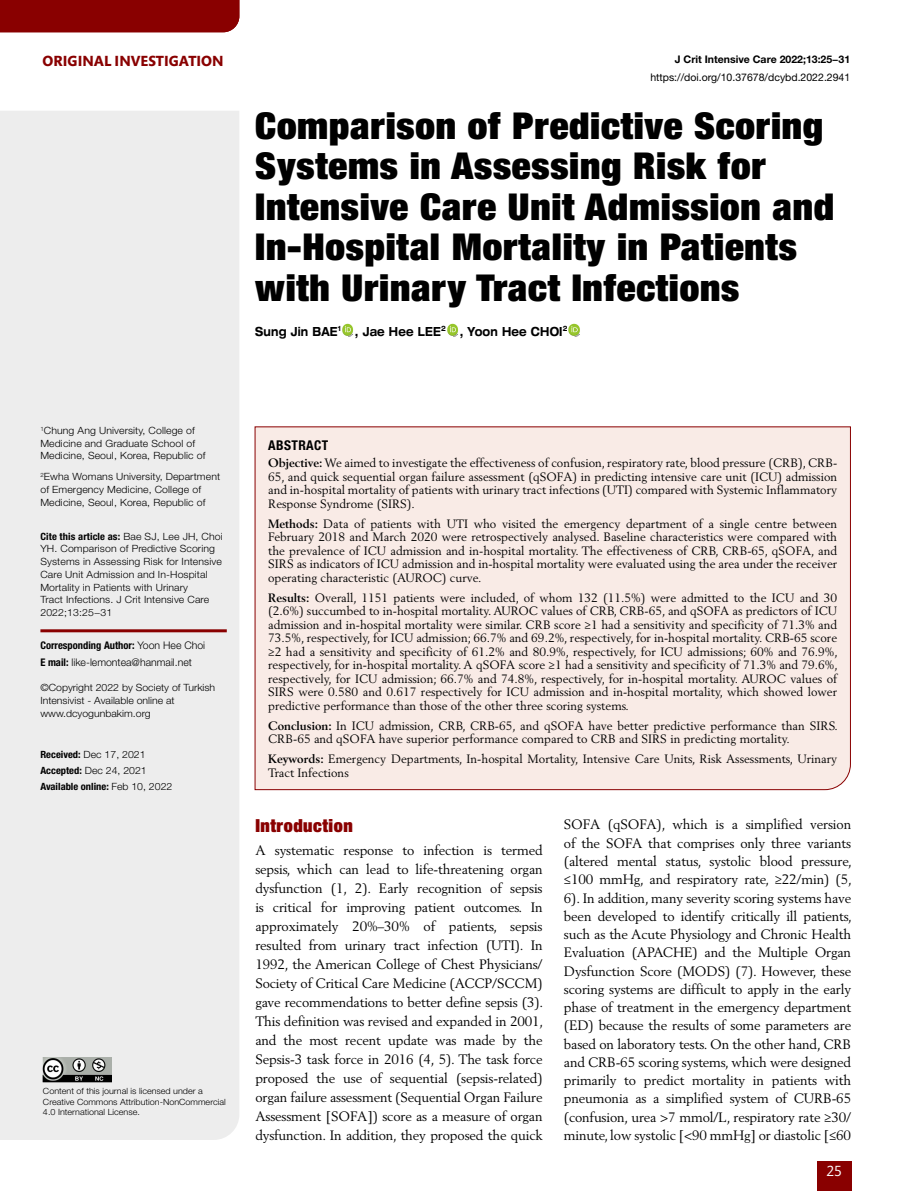
<style>
.page{position:relative;width:915px;height:1191px;background:#fff}
.page>*{position:absolute;margin:0;border:0;box-sizing:border-box;transform-origin:0 0}
.t1{font:900 condensed 37.05px/40.5px "Helvetica Neue LT Pro";letter-spacing:.02em;color:#000;scale:1.05 1}
.t2{font:900 condensed 18px "Helvetica Neue LT Pro";letter-spacing:.03em;color:#890000}
.t3{font:700 15px "Mundo Sans Std";color:#890000}
.t4{font:15px "Mundo Sans Std";color:#fff}
.t5{font:13.5px/18.3px "Berling LT Std";letter-spacing:-.01em;color:#000;text-align:justify}
.t6{font:700 condensed 13.5px "Helvetica Neue LT Pro";letter-spacing:.03em;color:#000}
.t7{font:700 expanded 12.6px "Helvetica Neue LT Pro";letter-spacing:.02em;color:#000;scale:.79 1}
.t8{font:12px/13.5px "Berling LT Std";color:#000;text-align:justify}
.t9{font:300 10.5px/16.2px "Helvetica Neue LT Pro";color:#000}
.t10{font:10.5px "Helvetica Neue LT Pro";color:#000}
.t11{font:700 10.5px "Helvetica Neue LT Pro";color:#000}
.t12{font:300 10.05px/12.8px "Helvetica Neue LT Pro";letter-spacing:.01em;color:#000;scale:1.05 1}
.t13{font:700 condensed 10.05px/16.2px "Helvetica Neue LT Pro";color:#000;scale:1.05 1}
.t14{font:300 8.55px/10.8px "Helvetica Neue LT Pro";color:#000;scale:1.05 1}
.s1{font-weight:700;font-stretch:condensed}
.s2{font-weight:300;font-stretch:normal}
.s3{font-weight:700}
</style>
<div class="page">
<div style="left:816px;top:1161px;width:34px;height:30px;background:#890000"></div>
<div style="left:0;top:111px;width:239px;height:1029px;background:#ededed"></div>
<img style="left:43px;top:1057px;width:69px;height:25px">
<svg style="left:342px;top:324px;width:11px;height:13px"></svg>
<svg style="left:447px;top:324px;width:11px;height:13px"></svg>
<img style="left:568px;top:324px;width:12px;height:13px">
<div style="left:254px;top:426px;width:596px;height:364px;background:#f9ebe6"></div>
<hr style="left:40px;top:629px;width:187px;height:3px;background:#890000">
<div style="left:0;top:0;width:239px;height:32px;background:#890000"></div>
<p class="t3" style="left:43px;top:52px;width:182px">ORIGINAL INVESTIGATION</p>
<p class="t11" style="left:674px;top:53px;width:177px">J Crit Intensive Care 2022;13:25−31</p>
<p class="t10" style="left:650px;top:71px;width:201px">https://doi.org/10.37678/dcybd.2022.2941</p>
<h1 class="t1" style="left:255px;top:104px;width:552px">Comparison of Predictive Scoring<br>Systems in Assessing Risk for<br>Intensive Care Unit Admission and<br>In-Hospital Mortality in Patients with Urinary Tract Infections</h1>
<p class="t7" style="left:255px;top:323px;width:396px">Sung Jin BAE<sup>1</sup> , Jae Hee LEE<sup>2</sup> , Yoon Hee CHOI<sup>2</sup></p>
<p class="t12" style="left:40px;top:424px;width:158px"><sup>1</sup>Chung Ang University, College of<br>Medicine and Graduate School of<br>Medicine, Seoul, Korea, Republic of</p>
<p class="t12" style="left:40px;top:470px;width:173px"><sup>2</sup>Ewha Womans University, Department of Emergency Medicine, College of<br>Medicine, Seoul, Korea, Republic of</p>
<p class="t12" style="left:40px;top:529px;width:175px"><span class="s1">Cite this article as:</span> Bae SJ, Lee JH, Choi YH. Comparison of Predictive Scoring Systems in Assessing Risk for Intensive Care Unit Admission and In-Hospital Mortality in Patients with Urinary<br>Tract Infections. J Crit Intensive Care 2022;13:25−31</p>
<p class="t9" style="left:40px;top:637px;width:166px"><span class="s1">Corresponding Author:</span> Yoon Hee Choi<br><span class="s1">E mail:</span> like-lemontea@hanmail.net</p>
<p class="t12" style="left:40px;top:681px;width:168px">©Copyright 2022 by Society of Turkish<br>Intensivist - Available online at www.dcyogunbakim.org</p>
<p class="t13" style="left:40px;top:746px;width:127px">Received: <span class="s2">Dec 17, 2021<br></span>Accepted: <span class="s2">Dec 24, 2021<br></span>Available online: <span class="s2">Feb 10, 2022</span></p>
<p class="t14" style="left:43px;top:1085px;width:175px">Content of this journal is licensed under a<br>Creative Commons Attribution-NonCommercial<br>4.0 International License.</p>
<p class="t6" style="left:268px;top:436px;width:62px">ABSTRACT</p>
<p class="t8" style="left:268px;top:456px;width:570px"><span class="s3">Objective:</span> We aimed to investigate the effectiveness of confusion, respiratory rate, blood pressure (CRB), CRB-65, and quick sequential organ failure assessment (qSOFA) in predicting intensive care unit (ICU) admission and in-hospital mortality of patients with urinary tract infections (UTI) compared with Systemic Inflammatory Response Syndrome (SIRS).</p>
<p class="t8" style="left:268px;top:516px;width:570px"><span class="s3">Methods:</span> Data of patients with UTI who visited the emergency department of a single centre between February 2018 and March 2020 were retrospectively analysed. Baseline characteristics were compared with the prevalence of ICU admission and in-hospital mortality. The effectiveness of CRB, CRB-65, qSOFA, and SIRS as indicators of ICU admission and in-hospital mortality were evaluated using the area under the receiver operating characteristic (AUROC) curve.</p>
<p class="t8" style="left:268px;top:590px;width:571px"><span class="s3">Results:</span> Overall, 1151 patients were included, of whom 132 (11.5%) were admitted to the ICU and 30 (2.6%) succumbed to in-hospital mortality. AUROC values of CRB, CRB-65, and qSOFA as predictors of ICU admission and in-hospital mortality were similar. CRB score ≥1 had a sensitivity and specificity of 71.3% and 73.5%, respectively, for ICU admission; 66.7% and 69.2%, respectively, for in-hospital mortality. CRB-65 score ≥2 had a sensitivity and specificity of 61.2% and 80.9%, respectively, for ICU admissions; 60% and 76.9%, respectively, for in-hospital mortality. A qSOFA score ≥1 had a sensitivity and specificity of 71.3% and 79.6%, respectively, for ICU admission; 66.7% and 74.8%, respectively, for in-hospital mortality. AUROC values of SIRS were 0.580 and 0.617 respectively for ICU admission and in-hospital mortality, which showed lower predictive performance than those of the other three scoring systems.</p>
<p class="t8" style="left:268px;top:718px;width:571px"><span class="s3">Conclusion:</span> In ICU admission, CRB, CRB-65, and qSOFA have better predictive performance than SIRS.<br>CRB-65 and qSOFA have superior performance compared to CRB and SIRS in predicting mortality.</p>
<p class="t8" style="left:268px;top:752px;width:570px"><span class="s3">Keywords:</span> Emergency Departments, In-hospital Mortality, Intensive Care Units, Risk Assessments, Urinary<br>Tract Infections</p>
<h2 class="t2" style="left:255px;top:813px;width:99px">Introduction</h2>
<p class="t5" style="left:255px;top:840px;width:289px;line-height:19px">A systematic response to infection is termed sepsis, which can lead to life-threatening organ dysfunction (1, 2). Early recognition of sepsis is critical for improving patient outcomes. In approximately 20%–30% of patients, sepsis resulted from urinary tract infection (UTI). In 1992, the American College of Chest Physicians/ Society of Critical Care Medicine (ACCP/SCCM) gave recommendations to better define sepsis (3).<br>This definition was revised and expanded in 2001, and the most recent update was made by the Sepsis-3 task force in 2016 (4, 5). The task force proposed the use of sequential (sepsis-related) organ failure assessment (Sequential Organ Failure Assessment [SOFA]) score as a measure of organ dysfunction. In addition, they proposed the quick</p>
<p class="t5" style="left:563px;top:815px;width:289px">SOFA (qSOFA), which is a simplified version of the SOFA that comprises only three variants (altered mental status, systolic blood pressure, ≤100 mmHg, and respiratory rate, ≥22/min) (5, 6). In addition, many severity scoring systems have been developed to identify critically ill patients, such as the Acute Physiology and Chronic Health Evaluation (APACHE) and the Multiple Organ Dysfunction Score (MODS) (7). However, these scoring systems are difficult to apply in the early phase of treatment in the emergency department (ED) because the results of some parameters are based on laboratory tests. On the other hand, CRB and CRB-65 scoring systems, which were designed primarily to predict mortality in patients with pneumonia as a simplified system of CURB-65 (confusion, urea &gt;7 mmol/L, respiratory rate ≥30/ minute, low systolic [&lt;90 mmHg] or diastolic [≤60</p>
<p class="t4" style="left:826px;top:1162px;width:17px">25</p>
</div>
